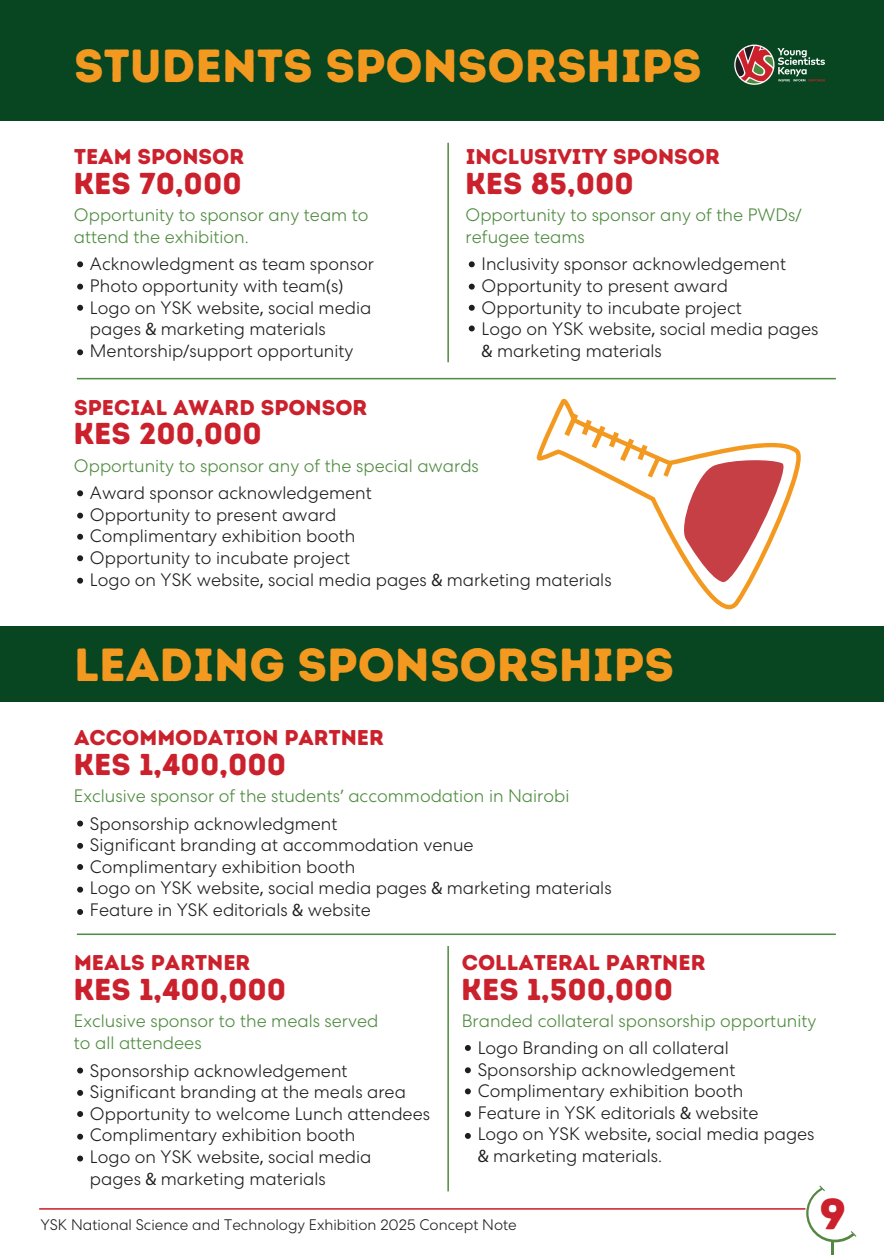
<style>
.page{position:relative;width:884px;height:1255px;background:#fff}
.page>*{position:absolute;margin:0;border:0;box-sizing:border-box;transform-origin:0 0}
.t1{font:46.35px "Intro Rust Base";color:#f49920}
.t2{font:43.35px "Intro Rust Base";color:#cb212d}
.t3{font:30.15px "Intro Rust Base";color:#cb212d}
.t4{font:21.45px "Intro Rust Base";color:#cb212d}
.t5{font:300 18px/21.6px "Centra No 2 TRIAL";color:#201d1e}
.t6{font:300 18px/21.6px "Centra No 2 TRIAL";color:#4e8b3f}
.t7{font:300 15.3px "Centra No 2 TRIAL";color:#201d1e}
.s1{font-family:"Myriad Pro";font-weight:400}
.s2{color:#201d1e}
</style>
<div class="page">
<svg style="left:77px;top:820px;width:6px;height:6px"></svg>
<svg style="left:77px;top:843px;width:6px;height:6px"></svg>
<svg style="left:77px;top:864px;width:6px;height:6px"></svg>
<svg style="left:77px;top:886px;width:6px;height:6px"></svg>
<svg style="left:77px;top:909px;width:6px;height:6px"></svg>
<svg style="left:77px;top:1067px;width:6px;height:6px"></svg>
<svg style="left:77px;top:1090px;width:6px;height:6px"></svg>
<svg style="left:77px;top:1111px;width:6px;height:6px"></svg>
<svg style="left:77px;top:1133px;width:6px;height:6px"></svg>
<svg style="left:77px;top:1155px;width:6px;height:6px"></svg>
<svg style="left:77px;top:261px;width:6px;height:6px"></svg>
<svg style="left:77px;top:284px;width:6px;height:6px"></svg>
<svg style="left:77px;top:305px;width:6px;height:6px"></svg>
<svg style="left:77px;top:349px;width:6px;height:6px"></svg>
<svg style="left:468px;top:261px;width:6px;height:6px"></svg>
<svg style="left:468px;top:284px;width:6px;height:6px"></svg>
<svg style="left:468px;top:305px;width:6px;height:6px"></svg>
<svg style="left:468px;top:325px;width:6px;height:6px"></svg>
<svg style="left:465px;top:1045px;width:5px;height:6px"></svg>
<svg style="left:465px;top:1067px;width:5px;height:6px"></svg>
<svg style="left:465px;top:1088px;width:5px;height:6px"></svg>
<svg style="left:465px;top:1111px;width:5px;height:6px"></svg>
<svg style="left:465px;top:1133px;width:5px;height:6px"></svg>
<div style="left:0;top:0;width:883px;height:121px;background:#084521"></div>
<div style="left:0;top:626px;width:883px;height:75px;background:#084521"></div>
<svg style="left:734px;top:44px;width:90px;height:41px"></svg>
<hr style="left:830px;top:1240px;width:3px;height:15px;background:#538742">
<svg style="left:806px;top:1185px;width:50px;height:57px"></svg>
<hr style="left:39px;top:1208px;width:766px;height:1px;background:#cb212d">
<hr style="left:77px;top:933px;width:758px;height:2px;background:#4e8b3f">
<svg style="left:77px;top:490px;width:6px;height:6px"></svg>
<svg style="left:77px;top:555px;width:6px;height:6px"></svg>
<svg style="left:77px;top:578px;width:6px;height:6px"></svg>
<svg style="left:77px;top:513px;width:6px;height:5px"></svg>
<svg style="left:77px;top:534px;width:6px;height:6px"></svg>
<hr style="left:77px;top:378px;width:758px;height:1px;background:#4e8b3f">
<hr style="left:447px;top:946px;width:2px;height:245px;background:#4e8b3f">
<hr style="left:447px;top:143px;width:2px;height:219px;background:#4e8b3f">
<svg style="left:536px;top:399px;width:264px;height:210px"></svg>
<svg style="left:564px;top:413px;width:228px;height:172px"></svg>
<h1 class="t1" style="left:74px;top:36px;width:629px">STUDENTS SPONSORSHIPS</h1>
<p class="t4" style="left:74px;top:143px;width:172px">TEAM SPONSOR</p>
<h3 class="t3" style="left:73px;top:164px;width:170px">KES 70,000</h3>
<p class="t6" style="left:74px;top:204px;width:296px">Opportunity to sponsor any team to attend the exhibition.</p>
<p class="t5" style="left:90px;top:253px;width:285px">Acknowledgment as team sponsor<br>Photo opportunity with team<span class="s1">(</span>s<span class="s1">)<br></span>Logo on YSK website<span class="s1">,</span> social media pages <span class="s1">&amp;</span> marketing materials<br>Mentorship<span class="s1">/</span>support opportunity</p>
<p class="t4" style="left:74px;top:393px;width:295px">SPECIAL AWARD SPONSOR</p>
<h3 class="t3" style="left:73px;top:414px;width:190px">KES 200,000</h3>
<p class="t4" style="left:465px;top:143px;width:255px">INCLUSIVITY SPONSOR</p>
<h3 class="t3" style="left:465px;top:164px;width:170px">KES 85,000</h3>
<p class="t6" style="left:465px;top:204px;width:337px">Opportunity to sponsor any of the PWDs<span class="s1">/ </span>refugee teams</p>
<p class="t5" style="left:481px;top:253px;width:338px">Inclusivity sponsor acknowledgement<br>Opportunity to present award<br>Opportunity to incubate project<br>Logo on YSK website<span class="s1">,</span> social media pages <span class="s1">&amp;</span> marketing materials</p>
<p class="t6" style="left:74px;top:455px;width:406px">Opportunity to sponsor any of the special awards</p>
<p class="t5" style="left:90px;top:482px;width:523px">Award sponsor acknowledgement<br>Opportunity to present award<br>Complimentary exhibition booth<br>Opportunity to incubate project<br>Logo on YSK website<span class="s1">,</span> social media pages <span class="s1">&amp;</span> marketing materials</p>
<h1 class="t1" style="left:74px;top:635px;width:601px">LEADING SPONSORSHIPS</h1>
<p class="t4" style="left:74px;top:724px;width:311px">ACCOMMODATION PARTNER</p>
<h3 class="t3" style="left:73px;top:745px;width:214px">KES 1,400,000</h3>
<p class="t6" style="left:90px;top:782px;width:481px;line-height:27.2px;text-indent:-16px">Exclusive sponsor of the students<span class="s1">’</span> accommodation in Nairobi<br><span class="s2">Sponsorship acknowledgment</span></p>
<p class="t5" style="left:90px;top:834px;width:523px">Significant branding at accommodation venue<br>Complimentary exhibition booth<br>Logo on YSK website<span class="s1">,</span> social media pages <span class="s1">&amp;</span> marketing materials Feature in YSK editorials <span class="s1">&amp;</span> website</p>
<p class="t4" style="left:74px;top:949px;width:178px">MEALS PARTNER</p>
<p class="t4" style="left:461px;top:949px;width:245px">COLLATERAL PARTNER</p>
<h3 class="t3" style="left:73px;top:970px;width:214px">KES 1,400,000</h3>
<h3 class="t3" style="left:461px;top:970px;width:213px">KES 1,500,000</h3>
<p class="t6" style="left:74px;top:1010px;width:306px">Exclusive sponsor to the meals served to all attendees</p>
<p class="t5" style="left:90px;top:1059px;width:341px">Sponsorship acknowledgement Significant branding at the meals area Opportunity to welcome Lunch attendees Complimentary exhibition booth<br>Logo on YSK website<span class="s1">,</span> social media<br>pages <span class="s1">&amp;</span> marketing materials</p>
<p class="t6" style="left:461px;top:1010px;width:356px">Branded collateral sponsorship opportunity</p>
<p class="t5" style="left:477px;top:1037px;width:338px">Logo Branding on all collateral<br>Sponsorship acknowledgement<br>Complimentary exhibition booth<br>Feature in YSK editorials <span class="s1">&amp;</span> website<br>Logo on YSK website<span class="s1">,</span> social media pages <span class="s1">&amp;</span> marketing materials.</p>
<p class="t7" style="left:40px;top:1216px;width:478px">YSK National Science and Technology Exhibition 2025 Concept Note</p>
<h2 class="t2" style="left:819px;top:1186px;width:28px">9</h2>
</div>
